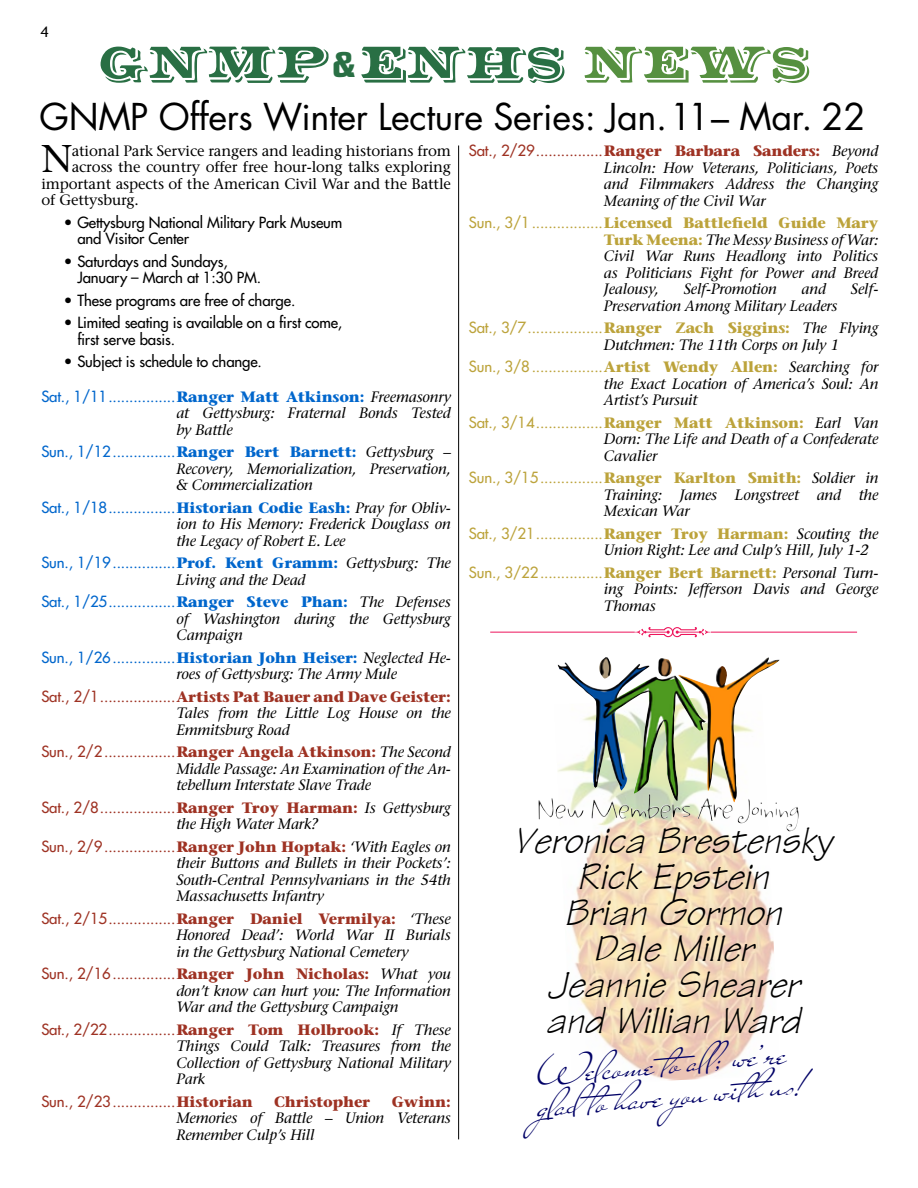
<style>
.page{position:relative;width:918px;height:1188px;background:#fff}
.page>*{position:absolute;margin:0;border:0;box-sizing:border-box;transform-origin:0 0}
.t1{font:45px "Shadowed Serif";letter-spacing:-.01em;color:#296f44;scale:1.22 1}
.t2{font:41.1px/32.2px "Miss Stanfort";color:#006}
.t3{font:italic 39px/36px "Technical";letter-spacing:-.01em;color:#000;text-align:center}
.t4{font:38.55px "Stone Serif";color:#000}
.t5{font:36px "Futura";letter-spacing:-.01em;color:#000}
.t6{font:italic 15px/16.5px "Stone Serif";letter-spacing:-.01em;color:#000;text-align:justify}
.t7{font:15px/16.5px "Futura";letter-spacing:-.01em;color:#000}
.t8{font:15px "Stone Serif";letter-spacing:-.01em;color:#000}
.t9{font:15px "Futura";letter-spacing:-.01em;color:#9e3223}
.t10{font:15px "Futura";letter-spacing:-.01em;color:#bca33b}
.t11{font:700 15px "Stone Serif";letter-spacing:-.01em;color:#9e3223}
.t12{font:15px "Futura";letter-spacing:-.01em;color:#06c}
.t13{font:15px "Stone Sans";color:#000}
.s1{font-family:"American Captain";font-size:34.5px}
.s2{color:#569040}
.s3{font-weight:700;font-style:normal;color:#9e3223}
.s4{font-weight:700;font-style:normal;color:#bca33b}
.s5{font-weight:700;font-style:normal;color:#06c}
</style>
<div class="page">
<img style="left:555px;top:802px;width:225px;height:279px">
<img style="left:558px;top:657px;width:222px;height:145px">
<hr style="left:458px;top:146px;width:1px;height:993px;background:#000">
<svg style="left:635px;top:627px;width:76px;height:10px"></svg>
<hr style="left:490px;top:632px;width:145px;height:1px;background:#ed145b">
<hr style="left:711px;top:632px;width:146px;height:1px;background:#ed145b">
<p class="t13" style="left:40px;top:23px;width:10px">4</p>
<h1 class="t1" style="left:99px;top:47px;width:584px">GNMP<span class="s1">&amp;</span>ENHS <span class="s2">NEWS</span></h1>
<h3 class="t5" style="left:40px;top:94px;width:827px">GNMP Offers Winter Lecture Series: Jan.11– Mar. 22</h3>
<p class="t9" style="left:469px;top:141px;width:67px">Sat., 2/29</p>
<p class="t6" style="left:604px;top:143px;width:276px"><span class="s3">Ranger Barbara Sanders:</span> Beyond Lincoln: How Veterans, Politicians, Poets and Filmmakers Address the Changing Meaning of the Civil War</p>
<p class="t10" style="left:469px;top:213px;width:62px">Sun., 3/1</p>
<p class="t6" style="left:604px;top:215px;width:276px"><span class="s4">Licensed Battlefield Guide Mary Turk Meena:</span> The Messy Business of War:<br>Civil War Runs Headlong into Politics as Politicians Fight for Power and Breed Jealousy,</p>
<h3 class="t4" style="left:41px;top:136px;width:32px">N</h3>
<p class="t8" style="left:72px;top:142px;width:381px">ational Park Service rangers and leading historians from</p>
<p class="t8" style="left:72px;top:158px;width:381px">across the country offer free hour-long talks exploring</p>
<p class="t8" style="left:41px;top:175px;width:411px">important aspects of the American Civil War and the Battle</p>
<p class="t8" style="left:41px;top:191px;width:99px">of Gettysburg.</p>
<p class="t7" style="left:77px;top:214px;width:266px;text-indent:-13px">• Gettysburg National Military Park Museum and Visitor Center</p>
<p class="t7" style="left:77px;top:253px;width:185px;text-indent:-14px">• Saturdays and Sundays,<br>January – March at 1:30 PM.</p>
<p class="t7" style="left:64px;top:292px;width:233px">• These programs are free of charge.</p>
<p class="t7" style="left:77px;top:314px;width:266px;text-indent:-14px">• Limited seating is available on a first come, first serve basis.</p>
<p class="t7" style="left:64px;top:353px;width:200px">• Subject is schedule to change.</p>
<p class="t12" style="left:41px;top:387px;width:67px">Sat., 1/11</p>
<p class="t6" style="left:176px;top:388px;width:276px"><span class="s5">Ranger Matt Atkinson:</span> Freemasonry at Gettysburg: Fraternal Bonds Tested by Battle</p>
<p class="t12" style="left:41px;top:442px;width:71px">Sun., 1/12</p>
<p class="t6" style="left:176px;top:444px;width:276px"><span class="s5">Ranger Bert Barnett:</span> Gettysburg – Recovery, Memorialization, Preservation, &amp; Commercialization</p>
<p class="t12" style="left:41px;top:498px;width:67px">Sat., 1/18</p>
<p class="t6" style="left:176px;top:499px;width:276px"><span class="s5">Historian Codie Eash:</span> Pray for Obliv&shy;ion to His Memory: Frederick Douglass on the Legacy of Robert E. Lee</p>
<p class="t12" style="left:41px;top:553px;width:71px">Sun., 1/19</p>
<p class="t6" style="left:176px;top:555px;width:276px"><span class="s5">Prof. Kent Gramm:</span> Gettysburg: The<br>Living and the Dead</p>
<p class="t12" style="left:41px;top:592px;width:67px">Sat., 1/25</p>
<p class="t6" style="left:176px;top:594px;width:276px"><span class="s5">Ranger Steve Phan:</span> The Defenses of Washington during the Gettysburg Campaign</p>
<p class="t12" style="left:41px;top:648px;width:71px">Sun., 1/26</p>
<p class="t6" style="left:176px;top:649px;width:276px"><span class="s5">Historian John Heiser:</span> Neglected He&shy;roes of Gettysburg: The Army Mule</p>
<p class="t9" style="left:41px;top:687px;width:59px">Sat., 2/1</p>
<p class="t11" style="left:176px;top:687px;width:276px">Artists Pat Bauer and Dave Geister:</p>
<p class="t6" style="left:176px;top:705px;width:276px">Tales from the Little Log House on the<br>Emmitsburg Road</p>
<p class="t9" style="left:41px;top:742px;width:62px">Sun., 2/2</p>
<p class="t6" style="left:176px;top:744px;width:276px"><span class="s3">Ranger Angela Atkinson:</span> The Second Middle Passage: An Examination of the An&shy;tebellum Interstate Slave Trade</p>
<p class="t9" style="left:41px;top:798px;width:59px">Sat., 2/8</p>
<p class="t6" style="left:176px;top:799px;width:276px"><span class="s3">Ranger Troy Harman:</span> Is Gettysburg the High Water Mark?</p>
<p class="t9" style="left:41px;top:837px;width:62px">Sun., 2/9</p>
<p class="t6" style="left:176px;top:838px;width:276px"><span class="s3">Ranger John Hoptak:</span> ‘With Eagles on their Buttons and Bullets in their Pockets’:<br>South-Central Pennsylvanians in the 54th Massachusetts Infantry</p>
<p class="t9" style="left:41px;top:909px;width:67px">Sat., 2/15</p>
<p class="t6" style="left:176px;top:910px;width:276px"><span class="s3">Ranger Daniel Vermilya:</span> ‘These Honored Dead’: World War II Burials in the Gettysburg National Cemetery</p>
<p class="t9" style="left:41px;top:964px;width:71px">Sun., 2/16</p>
<p class="t6" style="left:176px;top:966px;width:276px"><span class="s3">Ranger John Nicholas:</span> What you don’t know can hurt you: The Information War and the Gettysburg Campaign</p>
<p class="t9" style="left:41px;top:1020px;width:67px">Sat., 2/22</p>
<p class="t6" style="left:176px;top:1021px;width:276px"><span class="s3">Ranger Tom Holbrook:</span> If These Things Could Talk: Treasures from the Collection of Gettysburg National Military Park</p>
<p class="t9" style="left:41px;top:1092px;width:71px">Sun., 2/23</p>
<p class="t11" style="left:176px;top:1092px;width:78px">Historian</p>
<p class="t11" style="left:274px;top:1092px;width:98px">Christopher</p>
<p class="t11" style="left:392px;top:1092px;width:61px">Gwinn:</p>
<p class="t6" style="left:176px;top:1110px;width:276px">Memories of Battle – Union Veterans<br>Remember Culp’s Hill</p>
<p class="t6" style="left:684px;top:281px;width:95px">Self-Promotion</p>
<p class="t6" style="left:802px;top:281px;width:26px">and</p>
<p class="t6" style="left:851px;top:281px;width:29px">Self-</p>
<p class="t6" style="left:604px;top:298px;width:235px">Preservation Among Military Leaders</p>
<p class="t10" style="left:469px;top:318px;width:59px">Sat., 3/7</p>
<p class="t6" style="left:604px;top:320px;width:276px"><span class="s4">Ranger Zach Siggins:</span> The Flying<br>Dutchmen: The 11th Corps on July 1</p>
<p class="t10" style="left:469px;top:357px;width:62px">Sun., 3/8</p>
<p class="t6" style="left:604px;top:359px;width:276px"><span class="s4">Artist Wendy Allen:</span> Searching for the Exact Location of America’s Soul: An Artist’s Pursuit</p>
<p class="t10" style="left:469px;top:413px;width:67px">Sat., 3/14</p>
<p class="t6" style="left:604px;top:415px;width:276px"><span class="s4">Ranger Matt Atkinson:</span> Earl Van Dorn: The Life and Death of a Confederate Cavalier</p>
<p class="t10" style="left:469px;top:468px;width:71px">Sun., 3/15</p>
<p class="t6" style="left:604px;top:470px;width:276px"><span class="s4">Ranger Karlton Smith:</span> Soldier in Training: James Longstreet and the Mexican War</p>
<p class="t10" style="left:469px;top:524px;width:67px">Sat., 3/21</p>
<p class="t6" style="left:604px;top:526px;width:276px"><span class="s4">Ranger Troy Harman:</span> Scouting the<br>Union Right: Lee and Culp’s Hill, July 1-2</p>
<p class="t10" style="left:469px;top:563px;width:71px">Sun., 3/22</p>
<p class="t6" style="left:604px;top:565px;width:276px"><span class="s4">Ranger Bert Barnett:</span> Personal Turn&shy;ing Points: Jefferson Davis and George Thomas</p>
<h3 class="t3" style="left:514px;top:823px;width:319px">Veronica Brestensky<br>Rick Epstein<br>Brian Gormon<br>Dale Miller<br>Jeannie Shearer and Willian Ward</h3>
<h2 class="t2" style="left:532px;top:1055px;width:276px;rotate:-5deg">Welcome to all; we’re glad to have you with us!</h2>
</div>
